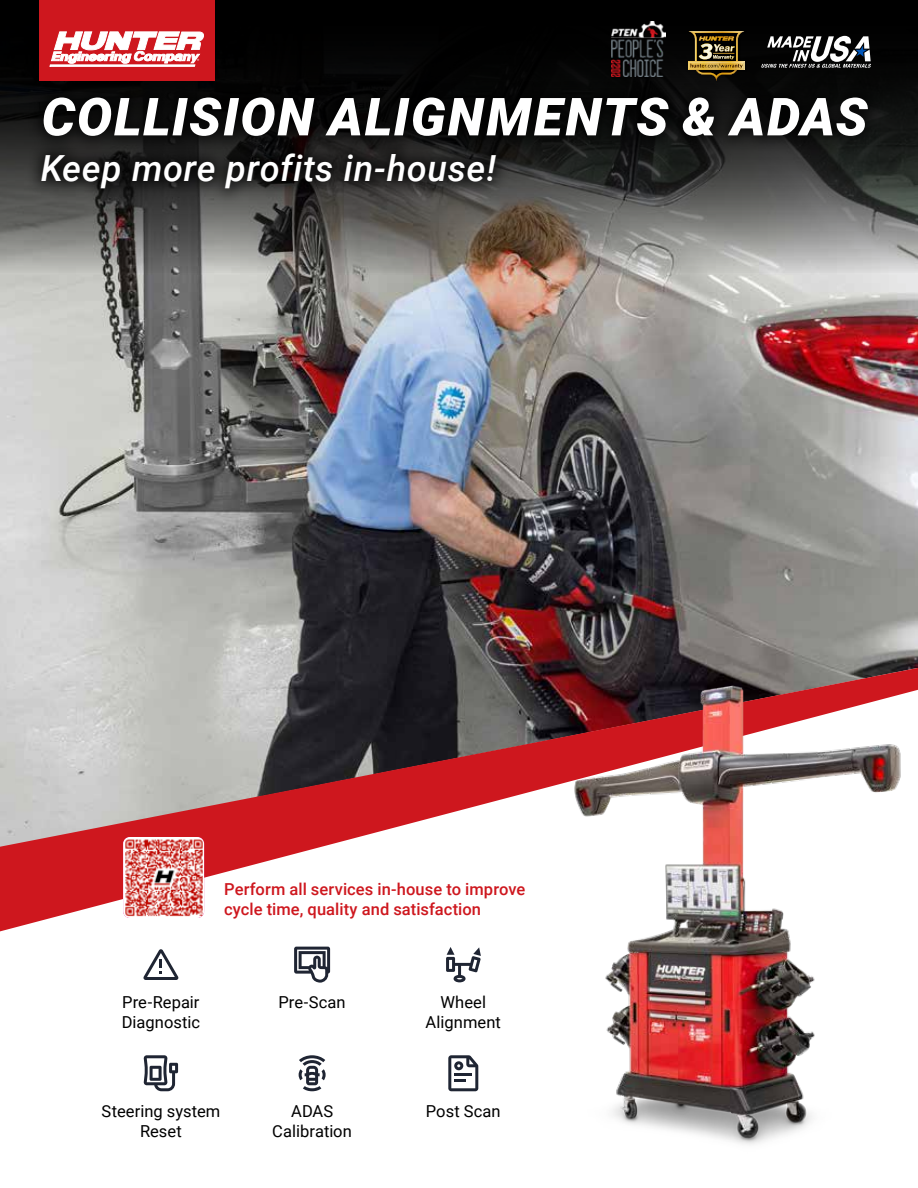
<style>
.page{position:relative;width:918px;height:1188px;background:#fff}
.page>*{position:absolute;margin:0;border:0;box-sizing:border-box;transform-origin:0 0}
.t1{font:italic 900 52.5px "Roboto";letter-spacing:.03em;color:#fff}
.t2{font:italic 500 36px "Roboto";letter-spacing:.015em;color:#fff}
.t3{font:16.5px/19.8px "Roboto";letter-spacing:.005em;color:#000;text-align:center}
.t4{font:500 16.5px/19.8px "Roboto";letter-spacing:.005em;color:#ce171e}
</style>
<div class="page">
<img style="left:0;top:273px;width:918px;height:395px">
<svg style="left:0;top:668px;width:918px;height:263px"></svg>
<svg style="left:0;top:0;width:918px;height:273px;background:#444240"></svg>
<div style="left:39px;top:0;width:175px;height:81px;background:#ce171e"></div>
<div style="left:50px;top:65px;width:145px;height:2px;border:1px solid #fff"></div>
<svg style="left:51px;top:32px;width:153px;height:31px"></svg>
<svg style="left:761px;top:36px;width:110px;height:32px"></svg>
<div style="left:688px;top:30px;width:59px;height:53px;background:#000"></div>
<svg style="left:689px;top:31px;width:55px;height:50px"></svg>
<svg style="left:689px;top:62px;width:55px;height:7px"></svg>
<div style="left:25px;top:81px;width:859px;height:124px;background:#000;opacity:.75"></div>
<svg style="left:143px;top:949px;width:35px;height:31px"></svg>
<svg style="left:294px;top:947px;width:36px;height:36px"></svg>
<svg style="left:446px;top:947px;width:35px;height:35px"></svg>
<svg style="left:144px;top:1055px;width:34px;height:36px"></svg>
<svg style="left:299px;top:1055px;width:27px;height:36px"></svg>
<svg style="left:448px;top:1055px;width:30px;height:36px"></svg>
<img style="left:123px;top:837px;width:81px;height:81px">
<img style="left:557px;top:673px;width:361px;height:472px">
<div style="left:611px;top:21px;width:56px;height:58px;background:#000"></div>
<img style="left:612px;top:21px;width:54px;height:56px">
<h1 class="t1" style="left:42px;top:80px;width:828px">COLLISION ALIGNMENTS &amp; ADAS</h1>
<h2 class="t2" style="left:41px;top:143px;width:457px">Keep more profits in-house!</h2>
<p class="t4" style="left:224px;top:878px;width:302px">Perform all services in-house to improve cycle time, quality and satisfaction</p>
<p class="t3" style="left:122px;top:992px;width:80px;text-align:left">Pre-Repair<br>Diagnostic</p>
<p class="t3" style="left:279px;top:992px;width:69px">Pre-Scan</p>
<p class="t3" style="left:426px;top:992px;width:77px">Wheel<br>Alignment</p>
<p class="t3" style="left:101px;top:1101px;width:120px">Steering system<br>Reset</p>
<p class="t3" style="left:272px;top:1101px;width:81px">ADAS<br>Calibration</p>
<p class="t3" style="left:426px;top:1101px;width:76px">Post Scan</p>
</div>
